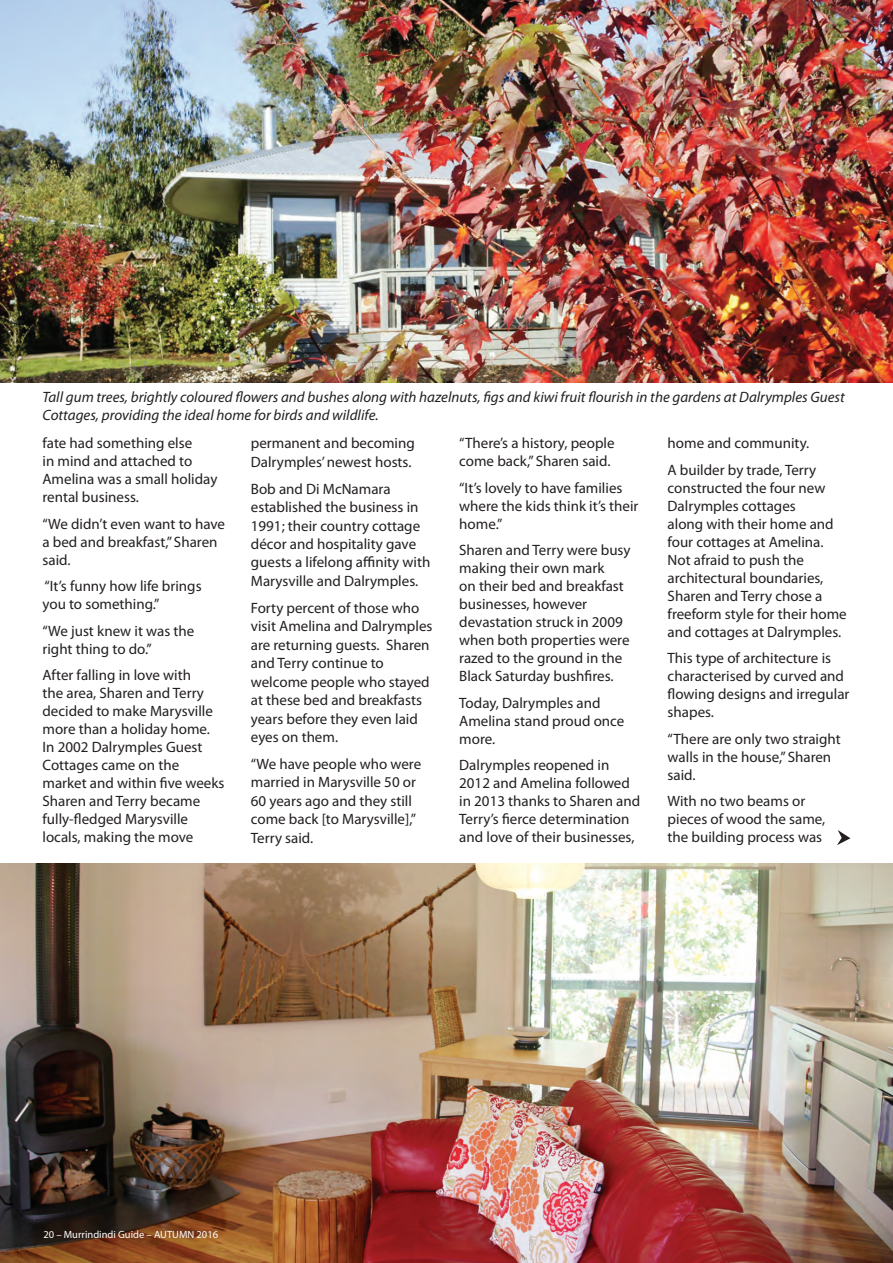
<style>
.page{position:relative;width:893px;height:1263px;background:#fff}
.page>*{position:absolute;margin:0;border:0;box-sizing:border-box;transform-origin:0 0}
.t1{font:15px/18px "Myriad Pro";color:#231f20}
.t2{font:italic 15px/18px "Myriad Pro";color:#231f20}
.t3{font:10.5px "Myriad Pro";color:#fff}
</style>
<div class="page">
<img style="left:0;top:0;width:893px;height:383px">
<img style="left:0;top:863px;width:893px;height:400px">
<svg style="left:837px;top:830px;width:13px;height:15px"></svg>
<p class="t2" style="left:43px;top:388px;width:804px">Tall gum trees, brightly coloured flowers and bushes along with hazelnuts, figs and kiwi fruit flourish in the gardens at Dalrymples Guest<br>Cottages, providing the ideal home for birds and wildlife.</p>
<p class="t1" style="left:43px;top:434px;width:176px">fate had something else<br>in mind and attached to<br>Amelina was a small holiday rental business.</p>
<p class="t1" style="left:43px;top:514px;width:184px">“We didn’t even want to have a bed and breakfast,” Sharen said.</p>
<p class="t1" style="left:43px;top:577px;width:161px">“It’s funny how life brings you to something.”</p>
<p class="t1" style="left:43px;top:621px;width:153px">“We just knew it was the right thing to do.”</p>
<p class="t1" style="left:43px;top:666px;width:183px">After falling in love with<br>the area, Sharen and Terry decided to make Marysville more than a holiday home.<br>In 2002 Dalrymples Guest<br>Cottages came on the market and within five weeks<br>Sharen and Terry became fully-fledged Marysville locals, making the move</p>
<p class="t1" style="left:251px;top:434px;width:165px;line-height:18.5px">permanent and becoming<br>Dalrymples’ newest hosts.</p>
<p class="t1" style="left:251px;top:479px;width:181px;line-height:18.5px">Bob and Di McNamara established the business in<br>1991; their country cottage décor and hospitality gave guests a lifelong affinity with<br>Marysville and Dalrymples.</p>
<p class="t1" style="left:251px;top:598px;width:183px;line-height:18.5px">Forty percent of those who visit Amelina and Dalrymples are returning guests. Sharen and Terry continue to welcome people who stayed at these bed and breakfasts years before they even laid eyes on them.</p>
<p class="t1" style="left:251px;top:754px;width:172px;line-height:18.5px">“We have people who were married in Marysville 50 or<br>60 years ago and they still come back [to Marysville],”<br>Terry said.</p>
<p class="t1" style="left:459px;top:434px;width:157px">“There’s a history, people come back,” Sharen said.</p>
<p class="t1" style="left:459px;top:478px;width:181px">“It’s lovely to have families where the kids think it’s their home.”</p>
<p class="t1" style="left:459px;top:541px;width:173px">Sharen and Terry were busy making their own mark<br>on their bed and breakfast businesses, however devastation struck in 2009 when both properties were razed to the ground in the<br>Black Saturday bushfires.</p>
<p class="t1" style="left:459px;top:693px;width:167px">Today, Dalrymples and<br>Amelina stand proud once more.</p>
<p class="t1" style="left:459px;top:756px;width:183px">Dalrymples reopened in<br>2012 and Amelina followed in 2013 thanks to Sharen and<br>Terry’s fierce determination and love of their businesses,</p>
<p class="t1" style="left:668px;top:430px;width:150px;line-height:26.5px">home and community.<br>A builder by trade, Terry</p>
<p class="t1" style="left:668px;top:478px;width:181px">constructed the four new<br>Dalrymples cottages<br>along with their home and four cottages at Amelina.<br>Not afraid to push the architectural boundaries,<br>Sharen and Terry chose a freeform style for their home and cottages at Dalrymples.</p>
<p class="t1" style="left:668px;top:649px;width:183px">This type of architecture is characterised by curved and flowing designs and irregular shapes.</p>
<p class="t1" style="left:668px;top:729px;width:175px">“There are only two straight walls in the house,” Sharen said.</p>
<p class="t1" style="left:668px;top:792px;width:159px">With no two beams or pieces of wood the same, the building process was</p>
<p class="t3" style="left:43px;top:1228px;width:176px">20 – Murrindindi Guide – AUTUMN 2016</p>
</div>
